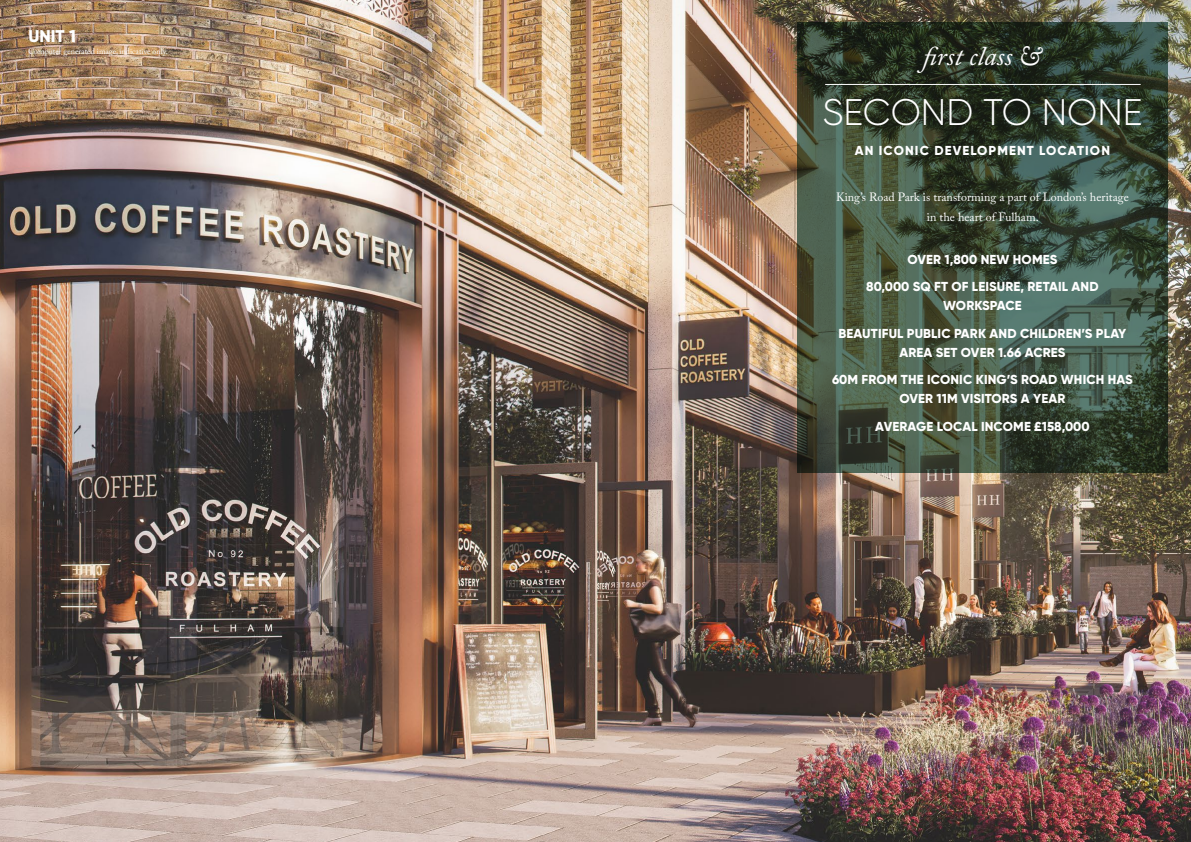
<style>
.page{position:relative;width:1191px;height:842px;background:#fff}
.page>*{position:absolute;margin:0;border:0;box-sizing:border-box;transform-origin:0 0}
.t1{font:300 37px "Gilroy";color:#fff}
.t2{font:italic 27px "Adobe Caslon Pro";color:#fff}
.t3{font:800 17px "Gilroy";color:#fff}
.t4{font:800 13px/27.5px "Gilroy";letter-spacing:.01em;color:#fff;text-align:center}
.t5{font:800 13px "Gilroy";letter-spacing:.085em;color:#fff}
.t6{font:12px/20px "Adobe Caslon Pro";color:#fff;text-align:center}
.t7{font:8px "Adobe Caslon Pro";color:#fff}
</style>
<div class="page">
<img style="left:0;top:0;width:1191px;height:842px">
<svg style="left:797px;top:22px;width:370px;height:450px;background:#3c4c3c"></svg>
<hr style="left:825px;top:84px;width:315px;height:1px;background:#fff">
<h3 class="t3" style="left:28px;top:25px;width:49px">UNIT 1</h3>
<p class="t7" style="left:28px;top:47px;width:141px">Computer generated image, indicative only.</p>
<h2 class="t2" style="left:923px;top:40px;width:120px">first class &amp;</h2>
<h1 class="t1" style="left:822px;top:90px;width:322px">SECOND TO NONE</h1>
<p class="t5" style="left:855px;top:142px;width:257px">AN ICONIC DEVELOPMENT LOCATION</p>
<p class="t6" style="left:836px;top:187px;width:294px">King’s Road Park is transforming a part of London’s heritage in the heart of Fulham.</p>
<p class="t4" style="left:866px;top:246px;width:234px">OVER 1,800 NEW HOMES<br>80,000 SQ FT OF LEISURE, RETAIL AND</p>
<p class="t4" style="left:838px;top:292px;width:289px">WORKSPACE<br>BEAUTIFUL PUBLIC PARK AND CHILDREN’S PLAY</p>
<p class="t4" style="left:832px;top:339px;width:302px">AREA SET OVER 1.66 ACRES<br>60M FROM THE ICONIC KING’S ROAD WHICH HAS</p>
<p class="t4" style="left:875px;top:385px;width:216px">OVER 11M VISITORS A YEAR<br>AVERAGE LOCAL INCOME £158,000</p>
</div>
